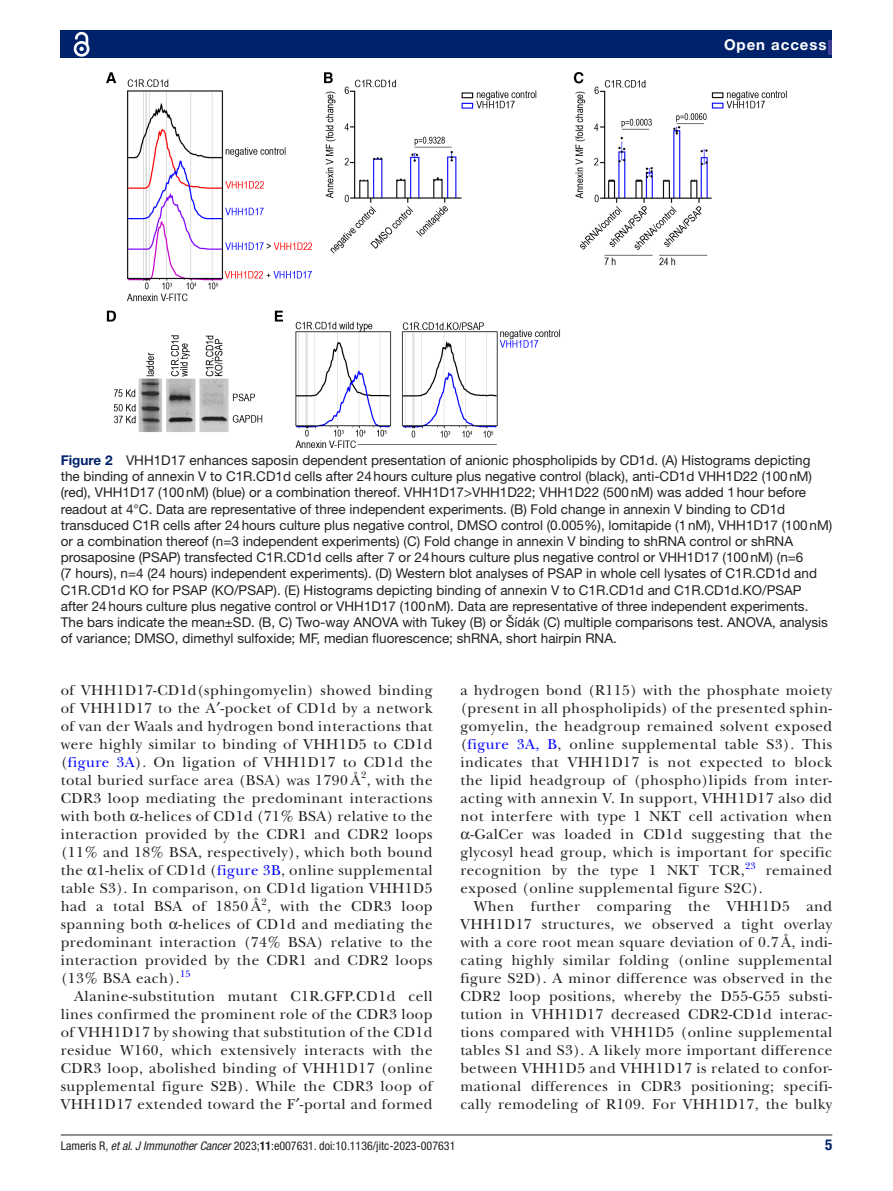
<style>
.page{position:relative;width:893px;height:1191px;background:#fff}
.page>*{position:absolute;margin:0;border:0;box-sizing:border-box;transform-origin:0 0}
.t1{font:15px/18px "New Baskerville";letter-spacing:.035em;color:#231f20;text-align:justify}
.t2{font:700 15px "Helvetica Neue LT Std";letter-spacing:.065em;color:#fff}
.t3{font:700 condensed 15px "Helvetica Neue LT Std";color:#00226b}
.t4{font:13.5px/16.2px "Helvetica Neue LT Std";color:#231f20}
.t5{font:condensed 12px "Helvetica Neue LT Std";color:#231f20}
.t6{font:9.9px "New Baskerville";color:#231f20}
.t7{font:9.9px "New Baskerville";color:#00f}
.s1{font-weight:700;color:#00226b}
.s2{color:#00f}
.s3{font-style:italic}
.s4{font-weight:700}
</style>
<div class="page">
<hr style="left:61px;top:1134px;width:771px;height:1px;background:#231f20">
<div style="left:61px;top:31px;width:771px;height:27px;background:#00226b"></div>
<hr style="left:828px;top:40px;width:4px;height:15px;background:#414099">
<svg style="left:73px;top:31px;width:17px;height:26px"></svg>
<img style="left:106px;top:73px;width:681px;height:374px">
<p class="t2" style="left:724px;top:35px;width:104px">Open access</p>
<p class="t4" style="left:61px;top:452px;width:773px"><span class="s1">Figure 2</span> VHH1D17 enhances saposin dependent presentation of anionic phospholipids by CD1d. (A) Histograms depicting the binding of annexin V to C1R.CD1d cells after 24hours culture plus negative control (black), anti-CD1d VHH1D22 (100nM) (red), VHH1D17 (100nM) (blue) or a combination thereof. VHH1D17&gt;VHH1D22; VHH1D22 (500nM) was added 1hour before readout at 4°C. Data are representative of three independent experiments. (B) Fold change in annexin V binding to CD1d transduced C1R cells after 24hours culture plus negative control, DMSO control (0.005%), lomitapide (1nM), VHH1D17 (100nM) or a combination thereof (n=3 independent experiments) (C) Fold change in annexin V binding to shRNA control or shRNA prosaposine (PSAP) transfected C1R.CD1d cells after 7 or 24hours culture plus negative control or VHH1D17 (100nM) (n=6<br>(7 hours), n=4 (24 hours) independent experiments). (D) Western blot analyses of PSAP in whole cell lysates of C1R.CD1d and C1R.CD1d KO for PSAP (KO/PSAP). (E) Histograms depicting binding of annexin V to C1R.CD1d and C1R.CD1d.KO/PSAP after 24hours culture plus negative control or VHH1D17 (100nM). Data are representative of three independent experiments.<br>The bars indicate the mean±SD. (B, C) Two-way ANOVA with Tukey (B) or Šídák (C) multiple comparisons test. ANOVA, analysis of variance; DMSO, dimethyl sulfoxide; MF, median fluorescence; shRNA, short hairpin RNA.</p>
<p class="t1" style="left:61px;top:681px;width:373px">of VHH1D17-CD1d(sphingomyelin) showed binding of VHH1D17 to the A -pocket of CD1d by a network of van der Waals and hydrogen bond interactions that were highly similar to binding of VHH1D5 to CD1d (<span class="s2">figure 3A</span>). On ligation of VHH1D17 to CD1d the total buried surface area (BSA) was 1790 Å , with the</p>
<p class="t6" style="left:361px;top:769px;width:7px">2</p>
<p class="t1" style="left:61px;top:789px;width:373px">CDR3 loop mediating the predominant interactions with both -helices of CD1d (71% BSA) relative to the interaction provided by the CDR1 and CDR2 loops (11% and 18% BSA, respectively), which both bound the 1-helix of CD1d (<span class="s2">figure 3B</span>, online supplemental table S3). In comparison, on CD1d ligation VHH1D5 had a total BSA of 1850 Å , with the CDR3 loop</p>
<p class="t6" style="left:261px;top:895px;width:7px">2</p>
<p class="t1" style="left:61px;top:915px;width:373px">spanning both -helices of CD1d and mediating the predominant interaction (74% BSA) relative to the interaction provided by the CDR1 and CDR2 loops (13% BSA each).</p>
<p class="t7" style="left:180px;top:967px;width:12px">15</p>
<p class="t1" style="left:61px;top:987px;width:373px;text-indent:14px">Alanine-substitution mutant C1R.GFP.CD1d cell lines confirmed the prominent role of the CDR3 loop of VHH1D17 by showing that substitution of the CD1d residue W160, which extensively interacts with the CDR3 loop, abolished binding of VHH1D17 (online supplemental figure S2B). While the CDR3 loop of VHH1D17 extended toward the F -portal and formed</p>
<p class="t1" style="left:460px;top:681px;width:373px">a hydrogen bond (R115) with the phosphate moiety</p>
<p class="t1" style="left:460px;top:699px;width:373px">(present in all phospholipids) of the presented sphin-</p>
<p class="t1" style="left:460px;top:717px;width:373px">gomyelin, the headgroup remained solvent exposed</p>
<p class="t1" style="left:460px;top:735px;width:373px">(<span class="s2">figure 3A, B</span>, online supplemental table S3). This</p>
<p class="t1" style="left:460px;top:753px;width:373px">indicates that VHH1D17 is not expected to block</p>
<p class="t1" style="left:460px;top:771px;width:373px">the lipid headgroup of (phospho)lipids from inter-</p>
<p class="t1" style="left:460px;top:789px;width:373px">acting with annexin V. In support, VHH1D17 also did</p>
<p class="t1" style="left:460px;top:807px;width:373px">not interfere with type 1 NKT cell activation when</p>
<p class="t1" style="left:470px;top:825px;width:363px">-GalCer was loaded in CD1d suggesting that the</p>
<p class="t1" style="left:460px;top:843px;width:373px">glycosyl head group, which is important for specific</p>
<p class="t1" style="left:460px;top:861px;width:297px">recognition by the type 1 NKT TCR,<sup>23</sup></p>
<p class="t1" style="left:766px;top:861px;width:68px">remained</p>
<p class="t1" style="left:460px;top:879px;width:304px">exposed (online supplemental figure S2C).</p>
<p class="t1" style="left:474px;top:897px;width:360px">When further comparing the VHH1D5 and</p>
<p class="t1" style="left:460px;top:915px;width:373px">VHH1D17 structures, we observed a tight overlay</p>
<p class="t1" style="left:460px;top:933px;width:373px">with a core root mean square deviation of 0.7 Å, indi-</p>
<p class="t1" style="left:460px;top:951px;width:373px">cating highly similar folding (online supplemental</p>
<p class="t1" style="left:460px;top:969px;width:373px">figure S2D). A minor difference was observed in the</p>
<p class="t1" style="left:460px;top:987px;width:373px">CDR2 loop positions, whereby the D55-G55 substi-</p>
<p class="t1" style="left:460px;top:1005px;width:373px">tution in VHH1D17 decreased CDR2-CD1d interac-</p>
<p class="t1" style="left:460px;top:1023px;width:373px">tions compared with VHH1D5 (online supplemental</p>
<p class="t1" style="left:460px;top:1041px;width:373px">tables S1 and S3). A likely more important difference</p>
<p class="t1" style="left:460px;top:1059px;width:373px">between VHH1D5 and VHH1D17 is related to confor-</p>
<p class="t1" style="left:460px;top:1077px;width:373px">mational differences in CDR3 positioning; specifi-</p>
<p class="t1" style="left:460px;top:1095px;width:373px">cally remodeling of R109. For VHH1D17, the bulky</p>
<p class="t5" style="left:61px;top:1138px;width:396px">Lameris R, <span class="s3">et al</span>. <span class="s3">J Immunother Cancer</span> 2023;<span class="s4">11</span>:e007631. doi:10.1136/jitc-2023-007631</p>
<p class="t3" style="left:825px;top:1135px;width:9px">5</p>
</div>
